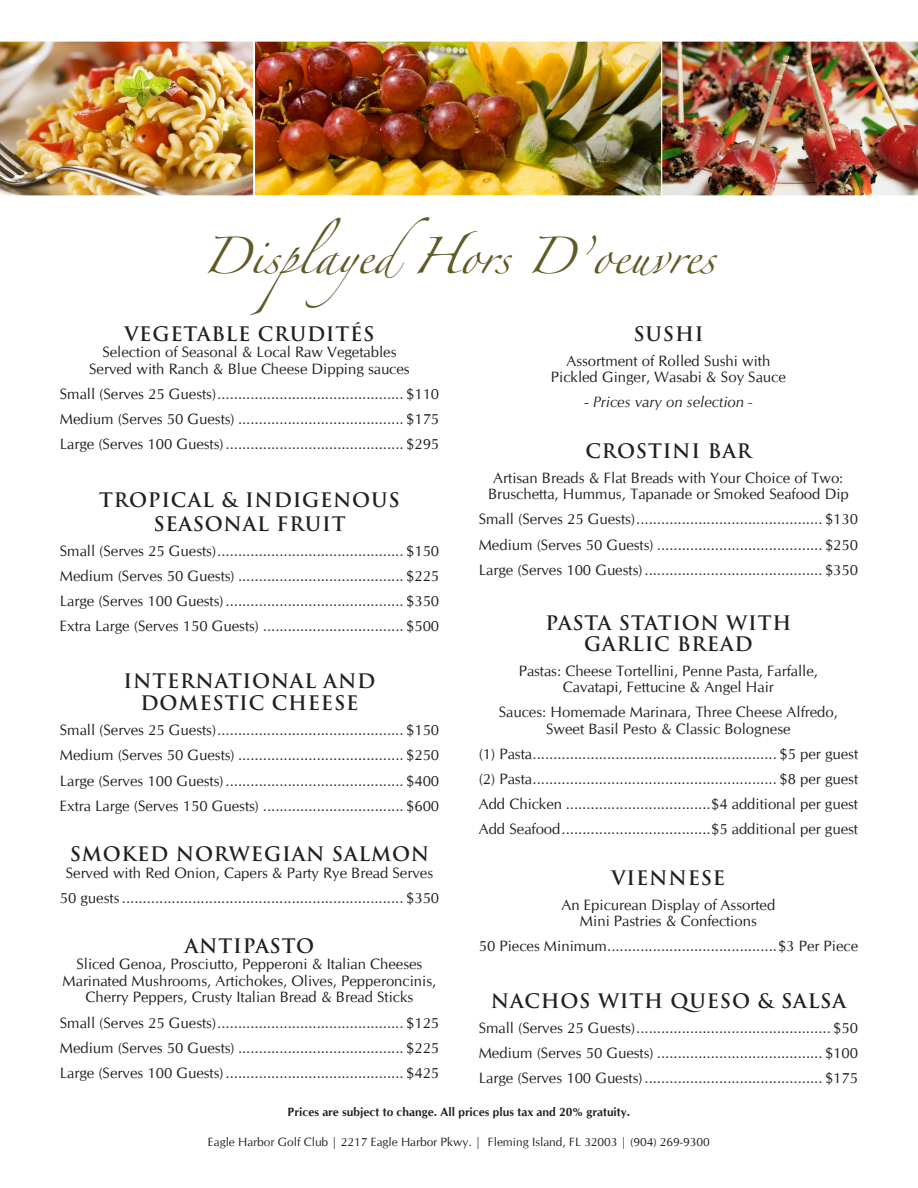
<style>
.page{position:relative;width:918px;height:1188px;background:#fff}
.page>*{position:absolute;margin:0;border:0;box-sizing:border-box;transform-origin:0 0}
.t1{font:33px "Zapfino";color:#605a25}
.t2{font:700 19.5px/24px "Trajan Pro";letter-spacing:.04em;color:#231f20;text-align:center}
.t3{font:15px/25.2px "CG Omega";color:#231f20;text-align:center}
.t4{font:italic 15px "CG Omega";color:#231f20}
.t5{font:12px "CG Omega";color:#231f20}
.t6{font:700 12px "CG Omega";color:#231f20}
.s1{font-style:normal}
</style>
<div class="page">
<img style="left:256px;top:42px;width:403px;height:152px">
<img style="left:0;top:41px;width:254px;height:155px">
<img style="left:659px;top:41px;width:259px;height:155px">
<div style="left:254px;top:40px;width:408px;height:156px;border:1px solid #fff"></div>
<h1 class="t1" style="left:203px;top:242px;width:514px">DisplayedHors D’oeuvres</h1>
<h2 class="t2" style="left:124px;top:322px;width:252px">VEGETABLE CRUDITÉS</h2>
<p class="t3" style="left:89px;top:344px;width:322px;line-height:16.5px">Selection of Seasonal &amp; Local Raw Vegetables<br>Served with Ranch &amp; Blue Cheese Dipping sauces</p>
<p class="t3" style="left:60px;top:381px;width:381px;text-align:justify">Small (Serves 25 Guests)............................................. $110<br>Medium (Serves 50 Guests) ........................................ $175<br>Large (Serves 100 Guests)........................................... $295</p>
<h2 class="t2" style="left:99px;top:488px;width:302px">TROPICAL &amp; INDIGENOUS<br>SEASONAL FRUIT</h2>
<p class="t3" style="left:60px;top:538px;width:381px;text-align:justify">Small (Serves 25 Guests)............................................. $150<br>Medium (Serves 50 Guests) ........................................ $225<br>Large (Serves 100 Guests)........................................... $350<br>Extra Large (Serves 150 Guests) .................................. $500</p>
<h2 class="t2" style="left:124px;top:670px;width:253px;line-height:22.5px">INTERNATIONAL AND<br>DOMESTIC CHEESE</h2>
<p class="t3" style="left:60px;top:717px;width:381px;text-align:justify">Small (Serves 25 Guests)............................................. $150<br>Medium (Serves 50 Guests) ........................................ $250<br>Large (Serves 100 Guests)........................................... $400<br>Extra Large (Serves 150 Guests) .................................. $600</p>
<h2 class="t2" style="left:70px;top:842px;width:361px">SMOKED NORWEGIAN SALMON</h2>
<p class="t3" style="left:60px;top:860px;width:381px">Served with Red Onion, Capers &amp; Party Rye Bread Serves<br>50 guests .................................................................... $350</p>
<h2 class="t2" style="left:185px;top:934px;width:131px">ANTIPASTO</h2>
<p class="t3" style="left:63px;top:956px;width:375px;line-height:16.5px">Sliced Genoa, Prosciutto, Pepperoni &amp; Italian Cheeses<br>Marinated Mushrooms, Artichokes, Olives, Pepperoncinis,<br>Cherry Peppers, Crusty Italian Bread &amp; Bread Sticks</p>
<p class="t3" style="left:60px;top:1010px;width:381px;text-align:justify">Small (Serves 25 Guests)............................................. $125<br>Medium (Serves 50 Guests) ........................................ $225<br>Large (Serves 100 Guests)........................................... $425</p>
<h2 class="t2" style="left:633px;top:322px;width:72px">SUSHI</h2>
<p class="t3" style="left:551px;top:352px;width:236px;line-height:16.5px">Assortment of Rolled Sushi with<br>Pickled Ginger, Wasabi &amp; Soy Sauce</p>
<p class="t4" style="left:584px;top:393px;width:170px"><span class="s1">-</span> Prices vary on selection -</p>
<h2 class="t2" style="left:585px;top:439px;width:168px">CROSTINI BAR</h2>
<p class="t3" style="left:488px;top:469px;width:362px;line-height:16.5px">Artisan Breads &amp; Flat Breads with Your Choice of Two:<br>Bruschetta, Hummus, Tapanade or Smoked Seafood Dip</p>
<p class="t3" style="left:479px;top:507px;width:381px;text-align:justify">Small (Serves 25 Guests)............................................. $130<br>Medium (Serves 50 Guests) ........................................ $250<br>Large (Serves 100 Guests)........................................... $350</p>
<h2 class="t2" style="left:546px;top:612px;width:247px;line-height:21px">PASTA STATION WITH<br>GARLIC BREAD</h2>
<p class="t3" style="left:519px;top:662px;width:301px;line-height:16.5px">Pastas: Cheese Tortellini, Penne Pasta, Farfalle,<br>Cavatapi, Fettucine &amp; Angel Hair</p>
<p class="t3" style="left:499px;top:704px;width:341px;line-height:16.5px">Sauces: Homemade Marinara, Three Cheese Alfredo,<br>Sweet Basil Pesto &amp; Classic Bolognese</p>
<p class="t3" style="left:479px;top:741px;width:381px;text-align:justify">(1) Pasta........................................................... $5 per guest (2) Pasta........................................................... $8 per guest Add Chicken ...................................$4 additional per guest Add Seafood....................................$5 additional per guest</p>
<h2 class="t2" style="left:612px;top:866px;width:115px">VIENNESE</h2>
<p class="t3" style="left:561px;top:896px;width:215px;line-height:16.5px">An Epicurean Display of Assorted<br>Mini Pastries &amp; Confections</p>
<p class="t3" style="left:479px;top:934px;width:381px">50 Pieces Minimum.........................................$3 Per Piece</p>
<h2 class="t2" style="left:491px;top:989px;width:357px">NACHOS WITH QUESO &amp; SALSA</h2>
<p class="t3" style="left:479px;top:1015px;width:381px;text-align:justify">Small (Serves 25 Guests)............................................... $50<br>Medium (Serves 50 Guests) ........................................ $100<br>Large (Serves 100 Guests)........................................... $175</p>
<p class="t6" style="left:288px;top:1105px;width:344px">Prices are subject to change. All prices plus tax and 20% gratuity.</p>
<p class="t5" style="left:208px;top:1135px;width:503px">Eagle Harbor Golf Club | 2217 Eagle Harbor Pkwy. | Fleming Island, FL 32003 | (904) 269-9300</p>
</div>
